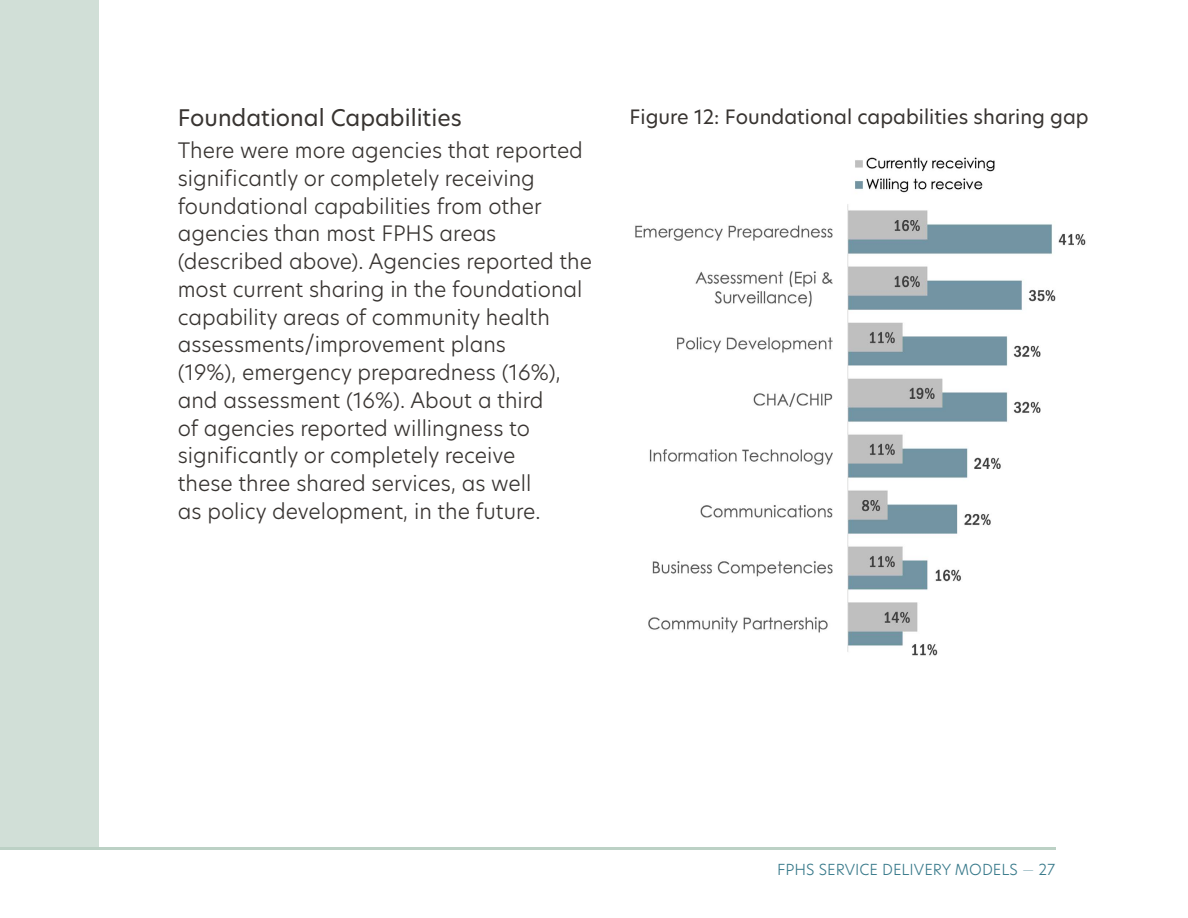
<style>
.page{position:relative;width:1188px;height:918px;background:#fff}
.page>*{position:absolute;margin:0;border:0;box-sizing:border-box;transform-origin:0 0}
.Heading_level_3{font:22.5px "New Hero";color:#383431}
.main_body{font:300 21px/27.8px "New Hero";color:#383431}
.Figure_titles{font:19.5px "New Hero";color:#383431}
.Heading_level_3-2{font:300 15px "New Hero";color:#397a8b}
.s1{font-weight:100}
</style>
<div class="page">
<hr style="left:0;top:847px;width:1055px;height:3px;background:#bcd1c5">
<div style="left:0;top:0;width:99px;height:847px;background:#d1dfd7"></div>
<img style="left:635px;top:204px;width:451px;height:452px">
<img style="left:855px;top:157px;width:140px;height:36px">
<p class="Heading_level_3" style="left:178px;top:102px;width:286px">Foundational Capabilities</p>
<p class="main_body" style="left:178px;top:136px;width:416px">There were more agencies that reported significantly or completely receiving foundational capabilities from other agencies than most FPHS areas (described above). Agencies reported the most current sharing in the foundational capability areas of community health assessments/improvement plans<br>(19%), emergency preparedness (16%), and assessment (16%). About a third<br>of agencies reported willingness to significantly or completely receive<br>these three shared services, as well<br>as policy development, in the future.</p>
<p class="Figure_titles" style="left:630px;top:103px;width:461px">Figure 12: Foundational capabilities sharing gap</p>
<p class="Heading_level_3-2" style="left:777px;top:860px;width:279px">FPHS SERVICE DELIVERY MODELS <span class="s1">—</span> 27</p>
</div>
